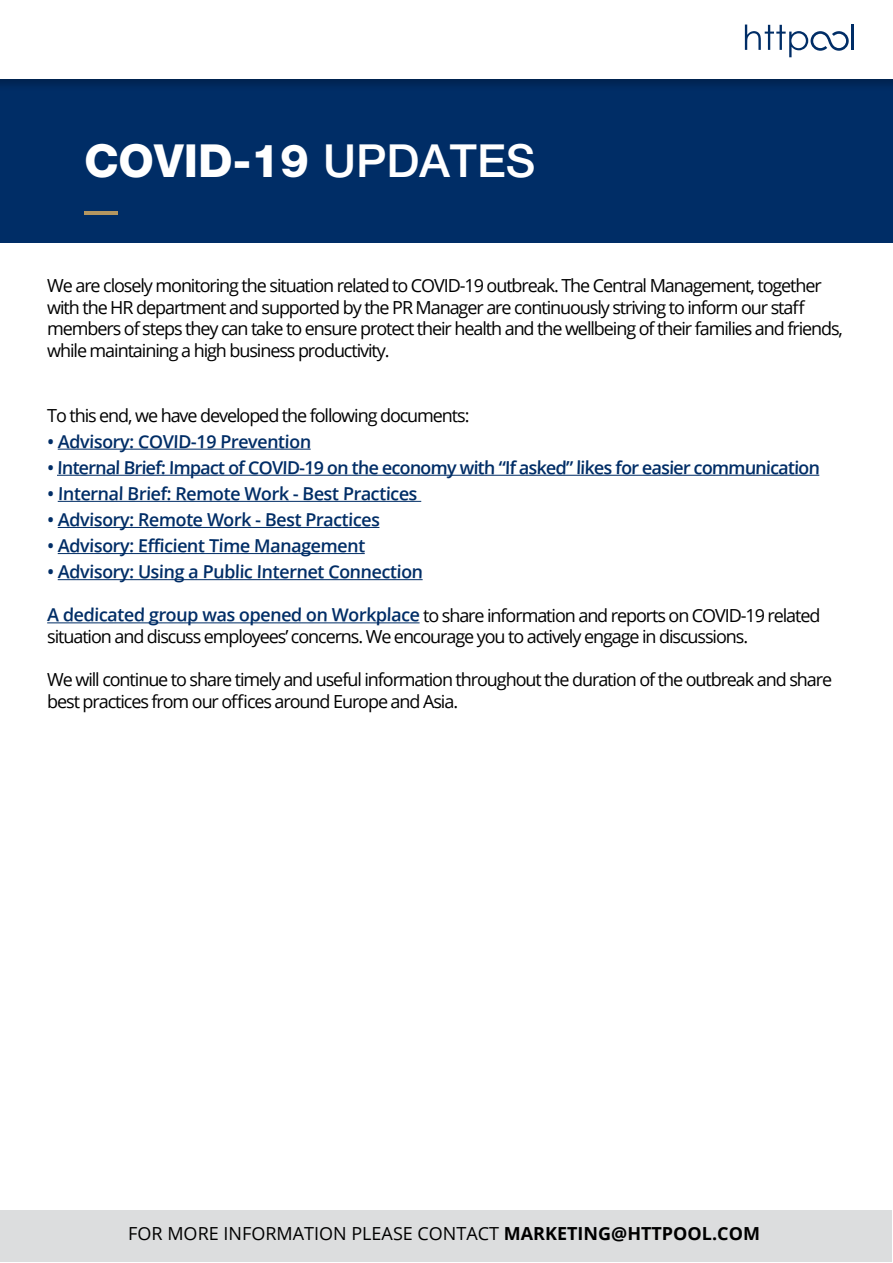
<style>
.page{position:relative;width:893px;height:1263px;background:#fff}
.page>*{position:absolute;margin:0;border:0;box-sizing:border-box;transform-origin:0 0}
.t1{font:800 45.6px "Helvetica Neue LT Std";color:#fff}
.t2{font:18px/21.6px "Open Sans";letter-spacing:-.06em;color:#000}
.t3{font:600 18px "Open Sans";color:#002d66}
.t4{font:18px "Open Sans";color:#000}
.s1{font-weight:500}
.s2{font-weight:700}
</style>
<div class="page">
<div style="left:1px;top:1211px;width:891px;height:51px;background:#dcddde"></div>
<div style="left:0;top:70px;width:893px;height:172px;background:#002d66"></div>
<hr style="left:85px;top:211px;width:33px;height:3px;background:#b39660">
<hr style="left:58px;top:449px;width:253px;height:1px;background:#002d66">
<hr style="left:57px;top:475px;width:762px;height:1px;background:#002d66">
<hr style="left:58px;top:501px;width:363px;height:1px;background:#002d66">
<hr style="left:58px;top:527px;width:321px;height:1px;background:#002d66">
<hr style="left:58px;top:553px;width:307px;height:1px;background:#002d66">
<hr style="left:58px;top:579px;width:365px;height:1px;background:#002d66">
<hr style="left:47px;top:622px;width:373px;height:1px;background:#002d66">
<div style="left:0;top:0;width:893px;height:91px;background:#00275a"></div>
<div style="left:0;top:1px;width:893px;height:78px;background:#fff"></div>
<hr style="left:851px;top:25px;width:3px;height:25px;background:#002d66">
<svg style="left:745px;top:25px;width:104px;height:32px"></svg>
<h1 class="t1" style="left:84px;top:133px;width:453px">COVID-19 <span class="s1">UPDATES</span></h1>
<p class="t2" style="left:47px;top:274px;width:797px">We are closely monitoring the situation related to COVID-19 outbreak. The Central Management, together with the HR department and supported by the PR Manager are continuously striving to inform our staff members of steps they can take to ensure protect their health and the wellbeing of their families and friends, while maintaining a high business productivity.</p>
<p class="t2" style="left:47px;top:404px;width:424px">To this end, we have developed the following documents:</p>
<p class="t3" style="left:48px;top:424px;width:265px;rotate:2deg">• Advisory: COVID-19 Prevention</p>
<p class="t3" style="left:48px;top:441px;width:774px;rotate:2deg">•Internal Brief: Impact of COVID-19 on the economy with “If asked” likes for easier communication</p>
<p class="t3" style="left:48px;top:475px;width:371px;rotate:2deg">• Internal Brief: Remote Work - Best Practices</p>
<p class="t3" style="left:48px;top:501px;width:334px;rotate:2deg">• Advisory: Remote Work - Best Practices</p>
<p class="t3" style="left:48px;top:529px;width:319px;rotate:2deg">• Advisory: Efficient Time Management</p>
<p class="t3" style="left:48px;top:553px;width:377px;rotate:2deg">• Advisory: Using a Public Internet Connection</p>
<p class="t3" style="left:48px;top:596px;width:374px;rotate:2deg">A dedicated group was opened on Workplace</p>
<p class="t2" style="left:47px;top:604px;width:775px;text-indent:376px">to share information and reports on COVID-19 related situation and discuss employees’ concerns. We encourage you to actively engage in discussions.</p>
<p class="t2" style="left:47px;top:668px;width:786px">We will continue to share timely and useful information throughout the duration of the outbreak and share best practices from our offices around Europe and Asia.</p>
<p class="t4" style="left:128px;top:1221px;width:633px">FOR MORE INFORMATION PLEASE CONTACT <span class="s2">MARKETING@HTTPOOL.COM</span></p>
</div>
